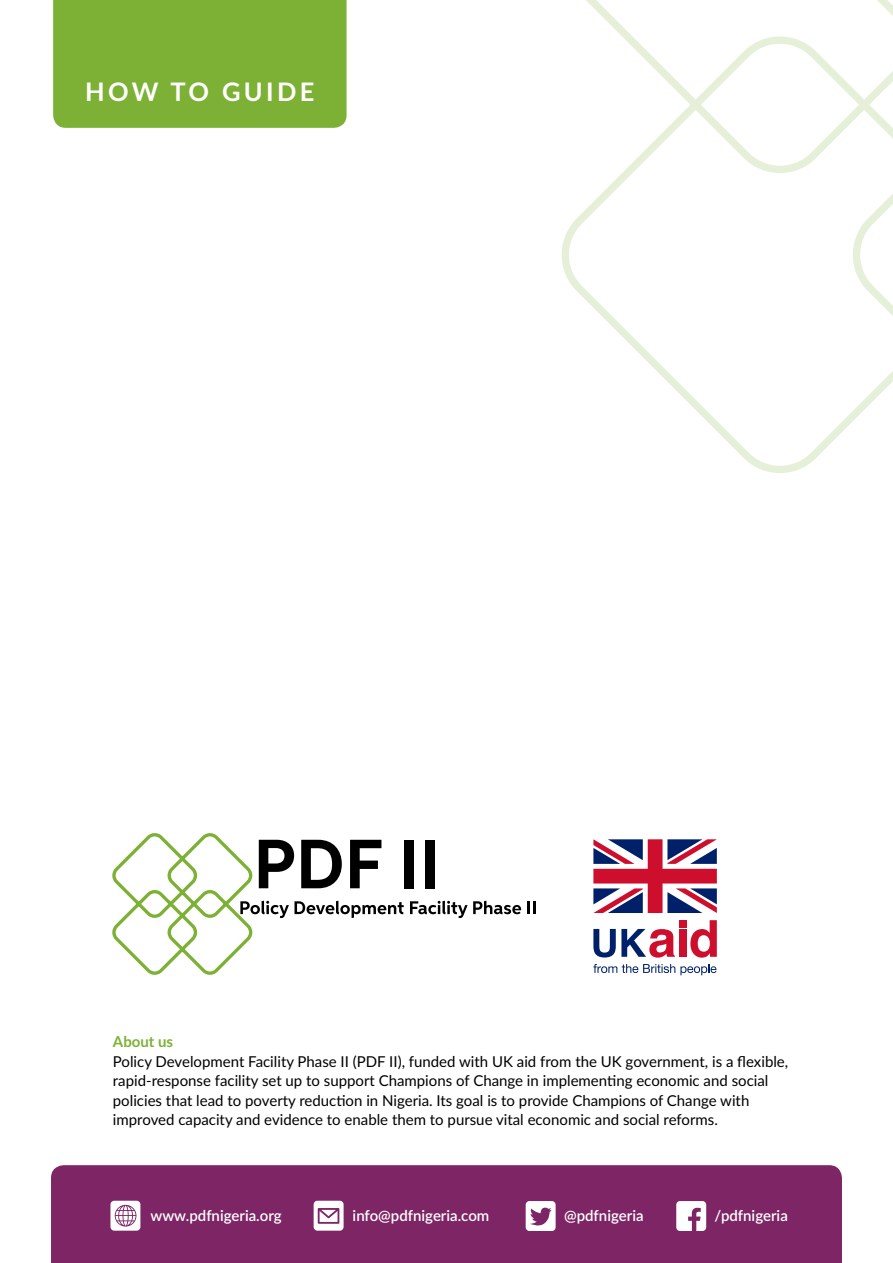
<style>
.page{position:relative;width:893px;height:1263px;background:#fff}
.page>*{position:absolute;margin:0;border:0;box-sizing:border-box;transform-origin:0 0}
.t1{font:700 25.5px "Lato";letter-spacing:.13em;color:#fff}
.t2{font:15px/19.5px "Lato";color:#000}
.t3{font:600 15px "Lato";color:#fff}
.t4{font:700 15px "Lato";color:#7cb135}
</style>
<div class="page">
<div style="left:51px;top:1165px;width:791px;height:98px;background:#7e2565"></div>
<svg style="left:410px;top:901px;width:111px;height:17px"></svg>
<svg style="left:528px;top:901px;width:8px;height:13px"></svg>
<svg style="left:112px;top:833px;width:292px;height:142px"></svg>
<div style="left:404px;top:840px;width:10px;height:48px;background:#000"></div>
<div style="left:425px;top:840px;width:10px;height:48px;background:#000"></div>
<svg style="left:110px;top:1201px;width:30px;height:30px"></svg>
<svg style="left:314px;top:1201px;width:30px;height:30px"></svg>
<svg style="left:526px;top:1201px;width:30px;height:30px"></svg>
<svg style="left:676px;top:1201px;width:30px;height:30px"></svg>
<div style="left:53px;top:0;width:294px;height:128px;background:#7cb135"></div>
<svg style="left:562px;top:0;width:331px;height:473px"></svg>
<svg style="left:593px;top:929px;width:82px;height:29px"></svg>
<div style="left:679px;top:920px;width:7px;height:7px;background:#ce0e2d"></div>
<div style="left:679px;top:930px;width:7px;height:27px;background:#ce0e2d"></div>
<svg style="left:690px;top:920px;width:27px;height:38px"></svg>
<svg style="left:593px;top:839px;width:124px;height:74px"></svg>
<svg style="left:593px;top:964px;width:123px;height:11px"></svg>
<h1 class="t1" style="left:85px;top:73px;width:231px">HOW TO GUIDE</h1>
<p class="t4" style="left:113px;top:1030px;width:62px">About us</p>
<p class="t2" style="left:113px;top:1051px;width:677px">Policy Development Facility Phase II (PDF II), funded with UK aid from the UK government, is a flexible, rapid-response facility set up to support Champions of Change in implementing economic and social policies that lead to poverty reduction in Nigeria. Its goal is to provide Champions of Change with improved capacity and evidence to enable them to pursue vital economic and social reforms.</p>
<p class="t3" style="left:150px;top:1205px;width:133px">www.pdfnigeria.org</p>
<p class="t3" style="left:353px;top:1205px;width:138px">info@pdfnigeria.com</p>
<p class="t3" style="left:564px;top:1205px;width:81px">@pdfnigeria</p>
<p class="t3" style="left:714px;top:1205px;width:75px">/pdfnigeria</p>
</div>
